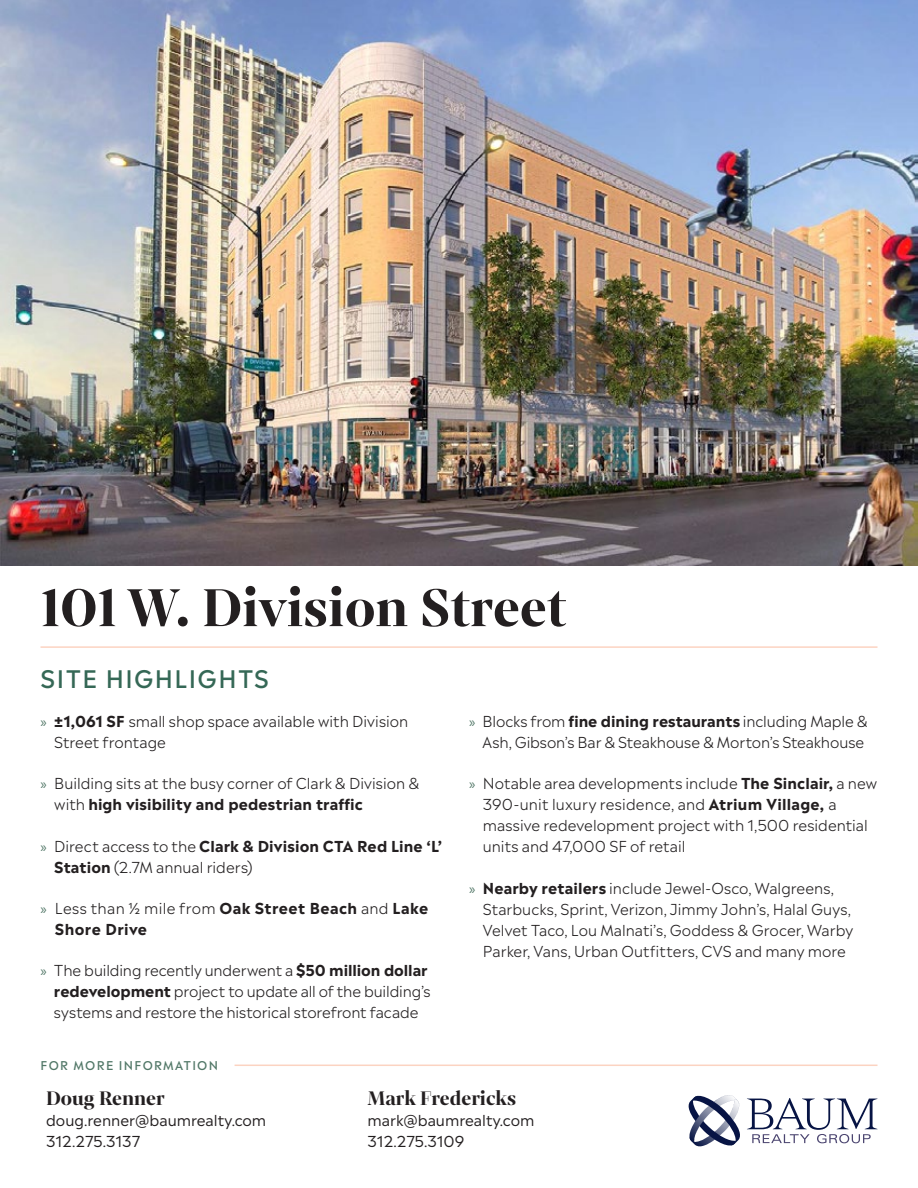
<style>
.page{position:relative;width:918px;height:1188px;background:#fff}
.page>*{position:absolute;margin:0;border:0;box-sizing:border-box;transform-origin:0 0}
.t1{font:700 57px "Mixta Pro";color:#231f20}
.t2{font:500 24px "Madera";letter-spacing:.06em;color:#356856}
.t3{font:700 21px "Mixta Pro";color:#231f20}
.t4{font:300 15px/21px "Madera";color:#221f20}
.t5{font:15px/21px "Madera";color:#231f20}
.t6{font:700 15px/21px "Madera";letter-spacing:.025em;color:#231f20}
.t7{font:500 12px "Madera";letter-spacing:.11em;color:#517767}
.s1{font-family:"Myriad Pro";font-weight:400;color:#517767}
.s2{font-weight:700;color:#231f20}
.s3{font-weight:300;color:#221f20}
</style>
<div class="page">
<svg style="left:688px;top:1095px;width:189px;height:52px"></svg>
<hr style="left:235px;top:1065px;width:643px;height:1px;background:#fcd3c1">
<img style="left:0;top:0;width:918px;height:566px">
<hr style="left:40px;top:646px;width:838px;height:2px;background:#fcd3c1">
<h1 class="t1" style="left:40px;top:575px;width:527px">101 W. Division Street</h1>
<h2 class="t2" style="left:41px;top:658px;width:230px">SITE HIGHLIGHTS</h2>
<p class="t4" style="left:54px;top:709px;width:356px;text-indent:-14px"><span class="s1">»</span> <span class="s2">±1,061 SF</span> small shop space available with Division<br>Street frontage</p>
<p class="t4" style="left:54px;top:771px;width:367px;text-indent:-14px"><span class="s1">»</span> Building sits at the busy corner of Clark &amp; Division &amp; with <span class="s2">high visibility and pedestrian traffic</span></p>
<p class="t4" style="left:54px;top:834px;width:390px;text-indent:-14px"><span class="s1">»</span> Direct access to the <span class="s2">Clark &amp; Division CTA Red Line ‘L’<br>Station</span> (2.7M annual riders)</p>
<p class="t6" style="left:55px;top:896px;width:375px;text-indent:-14px"><span class="s1">»</span> <span class="s3">Less than ½ mile from</span> Oak Street Beach <span class="s3">and</span> Lake<br>Shore Drive</p>
<p class="t4" style="left:54px;top:958px;width:378px;text-indent:-13px"><span class="s1">»</span> The building recently underwent a <span class="s2">$50 million dollar redevelopment</span> project to update all of the building’s systems and restore the historical storefront facade</p>
<p class="t4" style="left:469px;top:709px;width:400px;text-align:right"><span class="s1">»</span> Blocks from <span class="s2">fine dining restaurants</span> including Maple &amp;<br>Ash, Gibson’s Bar &amp; Steakhouse &amp; Morton’s Steakhouse</p>
<p class="t4" style="left:483px;top:771px;width:396px;text-indent:-14px"><span class="s1">»</span> Notable area developments include <span class="s2">The Sinclair,</span> a new 390-unit luxury residence, and <span class="s2">Atrium Village,</span> a massive redevelopment project with 1,500 residential units and 47,000 SF of retail</p>
<p class="t4" style="left:483px;top:876px;width:372px;text-indent:-14px"><span class="s1">»</span> <span class="s2">Nearby retailers</span> include Jewel-Osco, Walgreens, Starbucks, Sprint, Verizon, Jimmy John’s, Halal Guys, Velvet Taco, Lou Malnati’s, Goddess &amp; Grocer, Warby Parker, Vans, Urban Outfitters, CVS and many more</p>
<p class="t7" style="left:41px;top:1055px;width:179px">FOR MORE INFORMATION</p>
<h3 class="t3" style="left:46px;top:1086px;width:120px">Doug Renner</h3>
<p class="t5" style="left:46px;top:1108px;width:222px">doug.renner@baumrealty.com<br>312.275.3137</p>
<h3 class="t3" style="left:368px;top:1086px;width:150px">Mark Fredericks</h3>
<p class="t5" style="left:368px;top:1108px;width:168px">mark@baumrealty.com<br>312.275.3109</p>
</div>
